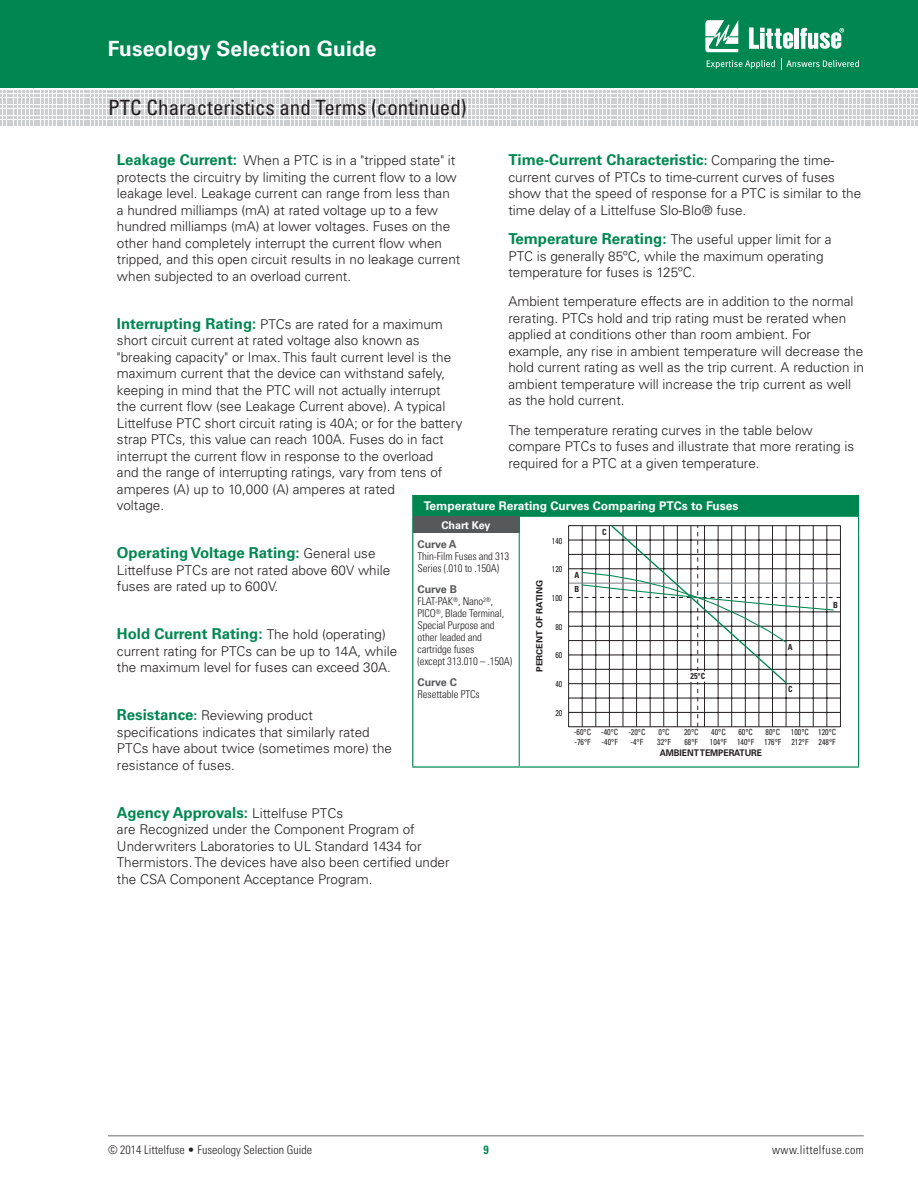
<style>
.page{position:relative;width:918px;height:1188px;background:#fff}
.page>*{position:absolute;margin:0;border:0;box-sizing:border-box;transform-origin:0 0}
.t1{font:condensed 21px "Univers LT Std";color:#231f20}
.t2{font:700 21px "Univers LT Std";letter-spacing:.005em;color:#fff}
.t3{font:700 15px "Univers LT Std";color:#008751}
.t4{font:300 13.5px/16.5px "Univers LT Std";color:#231f20}
.t5{font:700 12px "Univers LT Std";color:#fff}
.t6{font:300 condensed 12px "Univers LT Std";color:#231f20}
.t7{font:300 condensed 12px "Univers LT Std";letter-spacing:.03em;color:#231f20}
.t8{font:700 condensed 12px "Univers LT Std";color:#008751}
.t9{font:300 condensed 10.8px/12px "Univers LT Std";letter-spacing:-.01em;color:#231f20}
.t10{font:700 10.8px "Univers LT Std";letter-spacing:-.01em;color:#57585a}
.t11{font:700 10.8px "Univers LT Std";letter-spacing:-.02em;color:#fff}
.t12{font:700 9.15px "Univers";letter-spacing:-.005em;color:#231f20;scale:.94 1}
.t13{font:700 8.55px "Univers";letter-spacing:-.005em;color:#231f20;scale:1.07 1}
.t14{font:condensed 8.4px/9.9px "Univers";color:#231f20;scale:.94 1}
.t15{font:700 condensed 8.4px/14.1px "Univers";color:#231f20;scale:.94 1}
.s1{font-weight:700;font-size:15px;color:#008751}
.s2{font-weight:300;font-size:13.5px;color:#231f20}
.s3{font-weight:700;color:#008751}
.s4{font-size:13.5px}
.s5{font-weight:700;font-stretch:normal;color:#57585a}
</style>
<div class="page">
<div style="left:0;top:0;width:918px;height:88px;background:#008751"></div>
<svg style="left:0;top:91px;width:917px;height:35px"></svg>
<svg style="left:705px;top:20px;width:33px;height:32px"></svg>
<hr style="left:795px;top:28px;width:4px;height:21px;background:#fff">
<svg style="left:800px;top:28px;width:44px;height:21px"></svg>
<svg style="left:749px;top:27px;width:44px;height:22px"></svg>
<svg style="left:707px;top:60px;width:68px;height:9px"></svg>
<svg style="left:781px;top:58px;width:78px;height:12px"></svg>
<hr style="left:108px;top:1136px;width:756px;height:1px;background:#6c6d70">
<div style="left:413px;top:496px;width:446px;height:20px;background:#008751"></div>
<div style="left:413px;top:516px;width:106px;height:18px;background:#57585a"></div>
<svg style="left:858px;top:516px;width:1px;height:18px"></svg>
<hr style="left:412px;top:534px;width:1px;height:232px;background:#008751">
<hr style="left:858px;top:534px;width:1px;height:232px;background:#008751">
<hr style="left:412px;top:766px;width:107px;height:2px;background:#008751">
<hr style="left:519px;top:766px;width:340px;height:2px;background:#008751">
<hr style="left:519px;top:534px;width:1px;height:232px;background:#13976c">
<svg style="left:519px;top:517px;width:1px;height:17px"></svg>
<hr style="left:412px;top:495px;width:107px;height:1px;background:#008751">
<svg style="left:412px;top:496px;width:1px;height:38px"></svg>
<hr style="left:519px;top:495px;width:340px;height:1px;background:#008751">
<hr style="left:519px;top:516px;width:339px;height:1px;background:#008751">
<hr style="left:840px;top:526px;width:1px;height:201px;background:#231f20">
<hr style="left:568px;top:526px;width:1px;height:201px;background:#231f20">
<hr style="left:569px;top:727px;width:271px;height:1px;background:#231f20">
<svg style="left:569px;top:525px;width:271px;height:202px"></svg>
<h1 class="t2" style="left:108px;top:36px;width:270px">Fuseology Selection Guide</h1>
<h1 class="t1" style="left:108px;top:94px;width:360px">PTC Characteristics and Terms (continued)</h1>
<p class="t4" style="left:117px;top:152px;width:345px"><span class="s1">Leakage Current:</span> When a PTC is in a "tripped state" it protects the circuitry by limiting the current flow to a low leakage level. Leakage current can range from less than<br>a hundred milliamps (mA) at rated voltage up to a few hundred milliamps (mA) at lower voltages. Fuses on the other hand completely interrupt the current flow when tripped, and this open circuit results in no leakage current when subjected to an overload current.</p>
<p class="t4" style="left:117px;top:316px;width:347px"><span class="s1">Interrupting Rating:</span> PTCs are rated for a maximum short circuit current at rated voltage also known as "breaking capacity" or Imax. This fault current level is the maximum current that the device can withstand safely, keeping in mind that the PTC will not actually interrupt the current flow (see Leakage Current above). A typical Littelfuse PTC short circuit rating is 40A; or for the battery strap PTCs, this value can reach 100A. Fuses do in fact interrupt the current flow in response to the overload<br>and the range of interrupting ratings, vary from tens of amperes (A) up to 10,000 (A) amperes at rated<br>voltage.</p>
<p class="t3" style="left:117px;top:544px;width:260px">Operating Voltage Rating: <span class="s2">General use</span></p>
<p class="t4" style="left:117px;top:562px;width:275px">Littelfuse PTCs are not rated above 60V while fuses are rated up to 600V.</p>
<p class="t3" style="left:117px;top:625px;width:270px">Hold Current Rating: <span class="s2">The hold (operating)</span></p>
<p class="t4" style="left:117px;top:643px;width:282px">current rating for PTCs can be up to 14A, while the maximum level for fuses can exceed 30A.</p>
<p class="t4" style="left:117px;top:707px;width:277px"><span class="s1">Resistance</span><span class="s3">:</span> Reviewing product specifications indicates that similarly rated PTCs have about twice (sometimes more) the resistance of fuses.</p>
<p class="t3" style="left:117px;top:804px;width:228px">Agency Approvals: <span class="s2">Littelfuse PTCs</span></p>
<p class="t4" style="left:117px;top:821px;width:334px">are Recognized under the Component Program of Underwriters Laboratories to UL Standard 1434 for Thermistors. The devices have also been certified under the CSA Component Acceptance Program.</p>
<p class="t3" style="left:508px;top:151px;width:327px">Time-Current Characteristic<span class="s4">:</span> <span class="s2">Comparing the time-</span></p>
<p class="t4" style="left:508px;top:169px;width:354px">current curves of PTCs to time-current curves of fuses show that the speed of response for a PTC is similar to the time delay of a Littelfuse Slo-Blo® fuse.</p>
<p class="t4" style="left:508px;top:231px;width:325px"><span class="s1">Temperature Rerating:</span> The useful upper limit for a<br>PTC is generally 85ºC, while the maximum operating temperature for fuses is 125ºC.</p>
<p class="t4" style="left:508px;top:293px;width:357px">Ambient temperature effects are in addition to the normal rerating. PTCs hold and trip rating must be rerated when applied at conditions other than room ambient. For example, any rise in ambient temperature will decrease the hold current rating as well as the trip current. A reduction in ambient temperature will increase the trip current as well as the hold current.</p>
<p class="t4" style="left:508px;top:422px;width:347px">The temperature rerating curves in the table below compare PTCs to fuses and illustrate that more rerating is required for a PTC at a given temperature.</p>
<p class="t5" style="left:424px;top:499px;width:316px">Temperature Rerating Curves Comparing PTCs to Fuses</p>
<p class="t11" style="left:442px;top:519px;width:50px">Chart Key</p>
<p class="t10" style="left:418px;top:538px;width:41px">Curve A</p>
<p class="t9" style="left:418px;top:551px;width:93px">Thin-Film Fuses and 313<br>Series (.010 to .150A)</p>
<p class="t9" style="left:418px;top:583px;width:96px"><span class="s5">Curve B<br></span>FLAT-PAK<sup>®</sup>, Nano<sup>2®</sup>,<br>PICO<sup>®</sup>, Blade Terminal,<br>Special Purpose and other leaded and cartridge fuses<br>(except 313.010 – .150A)</p>
<p class="t10" style="left:418px;top:676px;width:41px">Curve C</p>
<p class="t9" style="left:418px;top:688px;width:64px">Resettable PTCs</p>
<p class="t14" style="left:574px;top:727px;width:20px">-60°C -76°F</p>
<p class="t15" style="left:602px;top:524px;width:6px">C</p>
<p class="t14" style="left:552px;top:536px;width:13px">140</p>
<p class="t14" style="left:552px;top:564px;width:13px">120</p>
<p class="t15" style="left:575px;top:568px;width:7px">A<br>B</p>
<p class="t13" style="left:534px;top:672px;width:87px;rotate:-90deg">PERCENT OF RATING</p>
<p class="t14" style="left:552px;top:593px;width:13px">100</p>
<p class="t15" style="left:833px;top:598px;width:7px">B</p>
<p class="t14" style="left:555px;top:622px;width:9px">80</p>
<p class="t15" style="left:788px;top:640px;width:7px">A</p>
<p class="t14" style="left:555px;top:650px;width:9px">60</p>
<p class="t15" style="left:691px;top:669px;width:17px">25°C</p>
<p class="t14" style="left:555px;top:679px;width:9px">40</p>
<p class="t15" style="left:788px;top:682px;width:6px">C</p>
<p class="t14" style="left:555px;top:708px;width:9px">20</p>
<p class="t14" style="left:657px;top:727px;width:16px">0°C<br>32°F</p>
<p class="t14" style="left:684px;top:727px;width:17px">20°C<br>68°F</p>
<p class="t14" style="left:710px;top:727px;width:20px">40°C<br>104°F</p>
<p class="t14" style="left:737px;top:727px;width:20px">60°C<br>140°F</p>
<p class="t14" style="left:764px;top:727px;width:20px">80°C<br>176°F</p>
<p class="t14" style="left:791px;top:727px;width:21px">100°C<br>212°F</p>
<p class="t14" style="left:818px;top:727px;width:21px">120°C<br>248°F</p>
<p class="t14" style="left:601px;top:727px;width:20px">-40°C -40°F</p>
<p class="t14" style="left:628px;top:727px;width:20px">-20°C -4°F</p>
<p class="t12" style="left:660px;top:748px;width:110px">AMBIENT TEMPERATURE</p>
<p class="t6" style="left:108px;top:1142px;width:206px">© 2014 Littelfuse • Fuseology Selection Guide</p>
<p class="t7" style="left:772px;top:1142px;width:93px">www.littelfuse.com</p>
<p class="t8" style="left:483px;top:1142px;width:7px">9</p>
</div>
